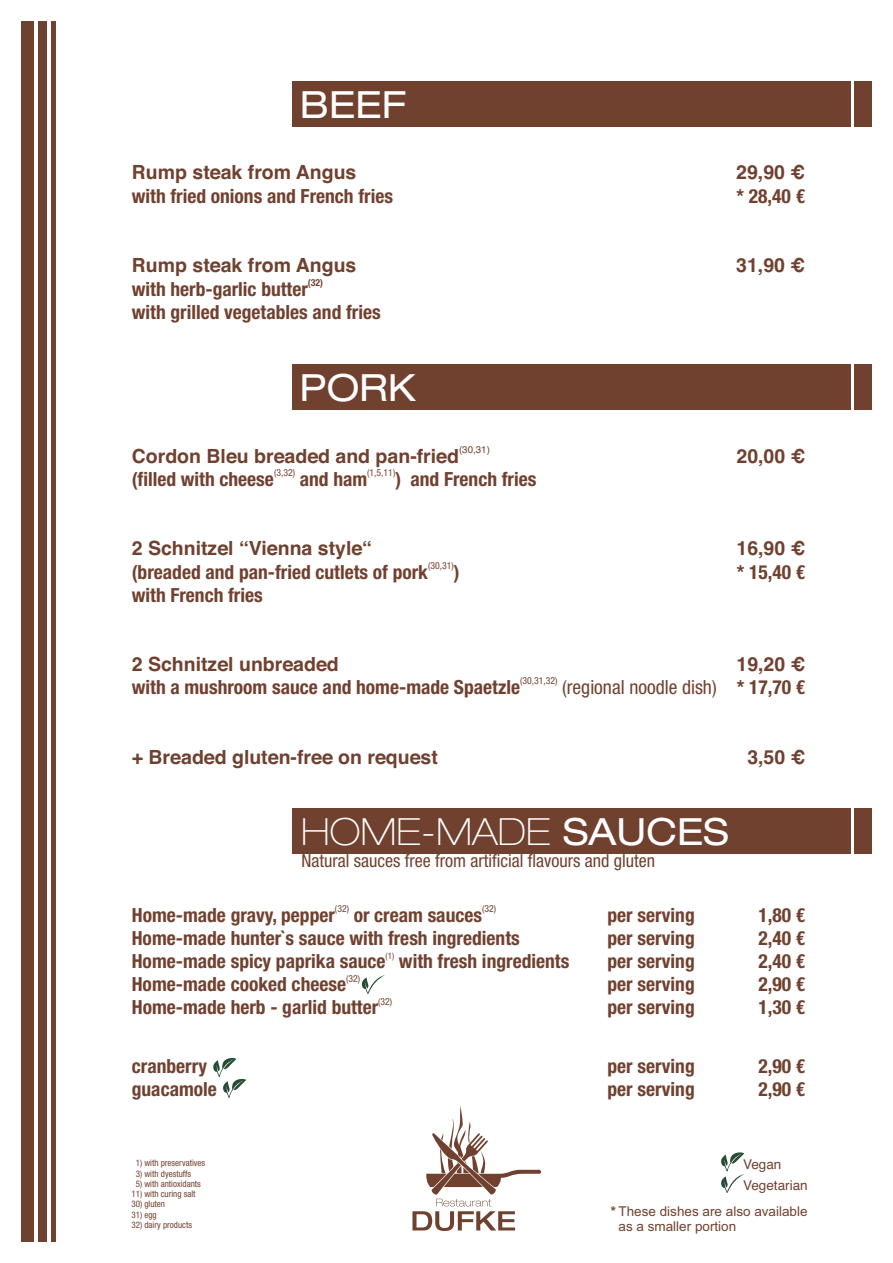
<style>
.page{position:relative;width:893px;height:1263px;background:#fff}
.page>*{position:absolute;margin:0;border:0;box-sizing:border-box;transform-origin:0 0}
.t1{font:100 expanded 37.5px "Helvetica Neue";color:#fff}
.t2{font:expanded 37.5px "Helvetica Neue";color:#fff}
.t3{font:700 condensed 19.5px/23.1px "Helvetica Neue LT Std";color:#714130}
.t4{font:700 19.5px "Helvetica";color:#714130}
.t5{font:condensed 19.5px "Helvetica Neue LT Std";color:#714130}
.t6{font:condensed 18px "Helvetica Neue LT Std";color:#714130}
.t7{font:13.5px/15.1px "Arial";color:#714130}
.t8{font:13.5px "Helvetica";color:#714130}
.t9{font:condensed 9.75px "Helvetica Neue LT Std";color:#714130}
.t10{font:9.75px "Helvetica";color:#714130}
.t11{font:700 condensed 9.75px "Helvetica Neue LT Std";color:#714130}
.t12{font:condensed 9px "Helvetica Neue LT Std";color:#714130}
.s1{font-weight:700}
.s2{font-weight:400}
</style>
<div class="page">
<svg style="left:412px;top:1105px;width:129px;height:126px"></svg>
<div style="left:21px;top:21px;width:13px;height:1221px;background:#714130"></div>
<hr style="left:51px;top:21px;width:4px;height:1221px;background:#714130">
<div style="left:38px;top:21px;width:9px;height:1221px;background:#714130"></div>
<svg style="left:721px;top:1152px;width:23px;height:41px"></svg>
<svg style="left:361px;top:975px;width:24px;height:19px"></svg>
<svg style="left:213px;top:1058px;width:33px;height:40px"></svg>
<div style="left:292px;top:808px;width:558px;height:45px;background:#714130"></div>
<div style="left:855px;top:808px;width:17px;height:45px;background:#714130"></div>
<div style="left:292px;top:365px;width:558px;height:45px;background:#714130"></div>
<div style="left:855px;top:365px;width:17px;height:45px;background:#714130"></div>
<div style="left:292px;top:82px;width:558px;height:45px;background:#714130"></div>
<div style="left:855px;top:82px;width:17px;height:45px;background:#714130"></div>
<h1 class="t2" style="left:300px;top:88px;width:108px">BEEF</h1>
<p class="t4" style="left:132px;top:165px;width:226px">Rump steak from Angus</p>
<p class="t4" style="left:736px;top:165px;width:70px">29,90 €</p>
<p class="t3" style="left:132px;top:187px;width:263px">with fried onions and French fries</p>
<p class="t3" style="left:737px;top:187px;width:70px">* 28,40 €</p>
<p class="t4" style="left:132px;top:258px;width:226px">Rump steak from Angus</p>
<p class="t4" style="left:736px;top:258px;width:70px">31,90 €</p>
<p class="t11" style="left:308px;top:279px;width:17px">(32)</p>
<p class="t3" style="left:132px;top:280px;width:250px">with herb-garlic butter<br>with grilled vegetables and fries</p>
<h1 class="t2" style="left:300px;top:372px;width:118px">PORK</h1>
<p class="t10" style="left:459px;top:446px;width:32px">(30,31)</p>
<p class="t4" style="left:132px;top:448px;width:329px">Cordon Bleu breaded and pan-fried</p>
<p class="t4" style="left:736px;top:448px;width:70px">20,00 €</p>
<p class="t9" style="left:274px;top:469px;width:23px">(3,32)</p>
<p class="t9" style="left:367px;top:469px;width:30px">(1,5,11)</p>
<p class="t3" style="left:132px;top:470px;width:144px">(filled with cheese</p>
<p class="t3" style="left:300px;top:470px;width:69px">and ham</p>
<p class="t3" style="left:395px;top:470px;width:143px">) and French fries</p>
<p class="t4" style="left:132px;top:541px;width:242px">2 Schnitzel “Vienna style“</p>
<p class="t4" style="left:736px;top:541px;width:70px">16,90 €</p>
<p class="t9" style="left:428px;top:562px;width:27px">(30,31)</p>
<p class="t3" style="left:132px;top:563px;width:298px">(breaded and pan-fried cutlets of pork</p>
<p class="t3" style="left:454px;top:563px;width:7px">)</p>
<p class="t3" style="left:737px;top:563px;width:70px">* 15,40 €</p>
<p class="t3" style="left:132px;top:586px;width:133px">with French fries</p>
<p class="t4" style="left:132px;top:656px;width:208px">2 Schnitzel unbreaded</p>
<p class="t4" style="left:736px;top:656px;width:70px">19,20 €</p>
<p class="t9" style="left:520px;top:677px;width:39px">(30,31,32)</p>
<p class="t3" style="left:132px;top:678px;width:390px">with a mushroom sauce and home-made Spaetzle</p>
<p class="t5" style="left:562px;top:680px;width:245px">(regional noodle dish) <span class="s1">* 17,70 €</span></p>
<p class="t4" style="left:132px;top:749px;width:308px">+ Breaded gluten-free on request</p>
<p class="t4" style="left:747px;top:749px;width:59px">3,50 €</p>
<h1 class="t1" style="left:301px;top:815px;width:429px">HOME-MADE <span class="s2">SAUCES</span></h1>
<p class="t6" style="left:301px;top:854px;width:355px">Natural sauces free from artificial flavours and gluten</p>
<p class="t9" style="left:335px;top:905px;width:16px">(32)</p>
<p class="t9" style="left:482px;top:905px;width:16px">(32)</p>
<p class="t3" style="left:132px;top:906px;width:352px">Home-made gravy, pepper or cream sauces</p>
<p class="t3" style="left:607px;top:906px;width:89px">per serving</p>
<p class="t3" style="left:758px;top:906px;width:48px">1,80 €</p>
<p class="t3" style="left:132px;top:929px;width:389px">Home-made hunter`s sauce with fresh ingredients</p>
<p class="t3" style="left:607px;top:929px;width:89px">per serving</p>
<p class="t3" style="left:758px;top:929px;width:48px">2,40 €</p>
<p class="t12" style="left:386px;top:953px;width:10px">(1)</p>
<p class="t3" style="left:132px;top:952px;width:439px">Home-made spicy paprika sauce with fresh ingredients</p>
<p class="t3" style="left:607px;top:952px;width:89px">per serving</p>
<p class="t3" style="left:758px;top:952px;width:48px">2,40 €</p>
<p class="t9" style="left:346px;top:974px;width:16px">(32)</p>
<p class="t3" style="left:132px;top:975px;width:216px">Home-made cooked cheese</p>
<p class="t3" style="left:607px;top:975px;width:89px">per serving</p>
<p class="t3" style="left:758px;top:975px;width:48px">2,90 €</p>
<p class="t9" style="left:378px;top:998px;width:16px">(32)</p>
<p class="t3" style="left:132px;top:999px;width:248px">Home-made herb - garlid butter</p>
<p class="t3" style="left:607px;top:999px;width:89px">per serving</p>
<p class="t3" style="left:758px;top:999px;width:48px">1,30 €</p>
<p class="t3" style="left:132px;top:1057px;width:77px">cranberry</p>
<p class="t3" style="left:607px;top:1057px;width:89px">per serving</p>
<p class="t3" style="left:758px;top:1057px;width:48px">2,90 €</p>
<p class="t3" style="left:132px;top:1080px;width:87px">guacamole</p>
<p class="t3" style="left:607px;top:1080px;width:89px">per serving</p>
<p class="t3" style="left:758px;top:1080px;width:48px">2,90 €</p>
<p class="t12" style="left:136px;top:1160px;width:71px">1) with preservatives</p>
<p class="t12" style="left:136px;top:1170px;width:57px">3) with dyestuffs</p>
<p class="t12" style="left:136px;top:1180px;width:67px">5) with antioxidants</p>
<p class="t12" style="left:131px;top:1191px;width:66px">11) with curing salt</p>
<p class="t12" style="left:131px;top:1201px;width:35px">30) gluten</p>
<p class="t12" style="left:131px;top:1211px;width:27px">31) egg</p>
<p class="t12" style="left:131px;top:1221px;width:62px">32) dairy products</p>
<p class="t8" style="left:743px;top:1158px;width:40px">Vegan</p>
<p class="t8" style="left:743px;top:1180px;width:66px">Vegetarian</p>
<p class="t7" style="left:618px;top:1205px;width:191px;text-indent:-8px"><span class="s1">*</span> These dishes are also available as a smaller portion</p>
</div>
